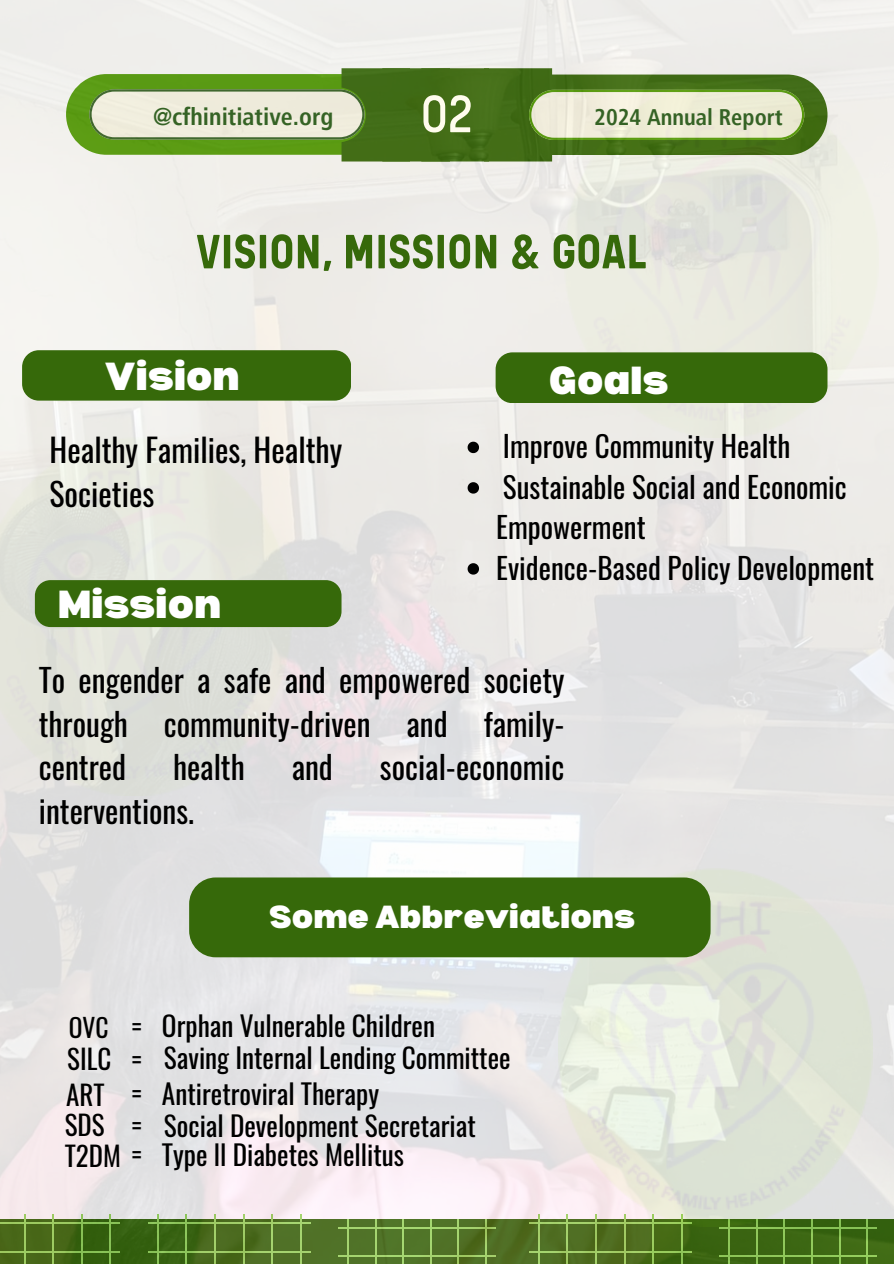
<style>
.page{position:relative;width:894px;height:1264px;background:#fff}
.page>*{position:absolute;margin:0;border:0;box-sizing:border-box;transform-origin:0 0}
.t1{font:60px "Kelpt A1";color:#fffced}
.t2{font:700 55.05px "Kelpt A1";color:#36690a}
.t3{font:900 38.25px "Bernoru";color:#fff}
.t4{font:31.8px/43.8px "Oswald";color:#000}
.t5{font:31.5px/43.8px "Oswald";color:#000;text-align:justify}
.t6{font:900 31.2px "Bernoru";color:#fff}
.t7{font:29.1px/40.5px "Oswald";color:#000}
.t8{font:27.3px "Oswald";color:#000}
.t9{font:27px "Oswald";color:#000}
.t10{font:25.5px "Oswald";color:#000}
.t11{font:700 condensed 24px "Frutiger LT Pro";color:#356325}
.t12{font:700 condensed 22.5px "Frutiger LT Pro";color:#356325}
.s1{font-size:27.3px}
</style>
<div class="page">
<svg style="left:0;top:1262px;width:893px;height:1px"></svg>
<hr style="left:347px;top:1218px;width:1px;height:45px;background:#98db5e">
<hr style="left:375px;top:1218px;width:1px;height:45px;background:#98db5e">
<hr style="left:402px;top:1218px;width:2px;height:45px;background:#98db5e">
<hr style="left:430px;top:1218px;width:1px;height:45px;background:#98db5e">
<hr style="left:457px;top:1218px;width:2px;height:45px;background:#98db5e">
<hr style="left:485px;top:1218px;width:1px;height:45px;background:#98db5e">
<hr style="left:538px;top:1213px;width:1px;height:50px;background:#98db5e">
<hr style="left:566px;top:1213px;width:2px;height:50px;background:#98db5e">
<hr style="left:595px;top:1213px;width:1px;height:50px;background:#98db5e">
<hr style="left:623px;top:1213px;width:2px;height:50px;background:#98db5e">
<hr style="left:652px;top:1213px;width:1px;height:50px;background:#98db5e">
<hr style="left:680px;top:1213px;width:2px;height:50px;background:#98db5e">
<hr style="left:728px;top:1218px;width:1px;height:45px;background:#98db5e">
<hr style="left:755px;top:1218px;width:2px;height:45px;background:#98db5e">
<hr style="left:783px;top:1218px;width:2px;height:45px;background:#98db5e">
<hr style="left:811px;top:1218px;width:1px;height:45px;background:#98db5e">
<hr style="left:838px;top:1218px;width:2px;height:45px;background:#98db5e">
<hr style="left:866px;top:1218px;width:1px;height:45px;background:#98db5e">
<hr style="left:157px;top:1213px;width:2px;height:50px;background:#98db5e">
<hr style="left:186px;top:1213px;width:1px;height:50px;background:#98db5e">
<hr style="left:214px;top:1213px;width:2px;height:50px;background:#98db5e">
<hr style="left:243px;top:1213px;width:1px;height:50px;background:#98db5e">
<hr style="left:271px;top:1213px;width:2px;height:50px;background:#98db5e">
<hr style="left:300px;top:1213px;width:1px;height:50px;background:#98db5e">
<hr style="left:24px;top:1213px;width:1px;height:50px;background:#98db5e">
<hr style="left:52px;top:1213px;width:2px;height:50px;background:#98db5e">
<hr style="left:81px;top:1213px;width:1px;height:50px;background:#98db5e">
<hr style="left:109px;top:1213px;width:2px;height:50px;background:#98db5e">
<img style="left:0;top:0;width:893px;height:1262px">
<div style="left:22px;top:350px;width:329px;height:50px;background:#36690a;border-radius:17px"></div>
<img style="left:0;top:437px;width:291px;height:358px">
<div style="left:35px;top:580px;width:306px;height:47px;background:#36690a;border-radius:16px"></div>
<img style="left:564px;top:80px;width:314px;height:358px">
<img style="left:558px;top:868px;width:314px;height:358px">
<div style="left:495px;top:352px;width:332px;height:51px;background:#36690a;border-radius:17px"></div>
<svg style="left:467px;top:441px;width:12px;height:12px"></svg>
<svg style="left:467px;top:482px;width:12px;height:11px"></svg>
<svg style="left:467px;top:563px;width:12px;height:11px"></svg>
<div style="left:189px;top:877px;width:521px;height:80px;background:#36690a;border-radius:26px"></div>
<p class="t11" style="left:153px;top:101px;width:182px">@cfhinitiative.org</p>
<p class="t1" style="left:420px;top:69px;width:54px">02</p>
<p class="t12" style="left:594px;top:103px;width:190px">2024 Annual Report</p>
<p class="t2" style="left:196px;top:209px;width:452px">VISION, MISSION &amp; GOAL</p>
<p class="t3" style="left:105px;top:354px;width:136px">Vision</p>
<p class="t4" style="left:49px;top:426px;width:294px">Healthy Families, Healthy<br>Societies</p>
<p class="t3" style="left:58px;top:582px;width:165px">Mission</p>
<p class="t3" style="left:548px;top:358px;width:121px">Goals</p>
<h1 class="t7" style="left:503px;top:425px;width:289px">Improve Community Health</h1>
<p class="t7" style="left:496px;top:465px;width:352px">Sustainable Social and Economic<br>Empowerment</p>
<h2 class="t7" style="left:496px;top:546px;width:379px">Evidence-Based Policy Development</h2>
<p class="t5" style="left:39px;top:656px;width:527px">To engender a safe and empowered society through community-driven and family&shy;centred</p>
<p class="t5" style="left:173px;top:744px;width:73px">health</p>
<p class="t5" style="left:291px;top:744px;width:43px">and</p>
<p class="t5" style="left:380px;top:744px;width:186px">social-economic</p>
<p class="t5" style="left:39px;top:788px;width:157px">interventions.</p>
<p class="t6" style="left:269px;top:899px;width:367px">Some Abbreviations</p>
<h2 class="t10" style="left:69px;top:1007px;width:41px">OVC</h2>
<p class="t8" style="left:162px;top:1004px;width:274px">Orphan Vulnerable Children</p>
<p class="t9" style="left:67px;top:1037px;width:46px">SILC</p>
<p class="t8" style="left:164px;top:1036px;width:348px">Saving Internal Lending Committee</p>
<h4 class="t9" style="left:66px;top:1073px;width:40px">ART</h4>
<p class="t8" style="left:162px;top:1072px;width:218px">Antiretroviral Therapy</p>
<p class="t8" style="left:131px;top:1005px;width:13px">=</p>
<h2 class="t8" style="left:131px;top:1038px;width:13px">=</h2>
<h4 class="t8" style="left:131px;top:1072px;width:13px">=</h4>
<p class="t9" style="left:65px;top:1103px;width:41px">SDS</p>
<h3 class="t8" style="left:131px;top:1103px;width:13px">=</h3>
<p class="t8" style="left:164px;top:1103px;width:313px">Social Development Secretariat</p>
<h6 class="t9" style="left:65px;top:1135px;width:79px">T2DM <span class="s1">=</span></h6>
<p class="t8" style="left:162px;top:1133px;width:243px">Type ll Diabetes Mellitus</p>
</div>
